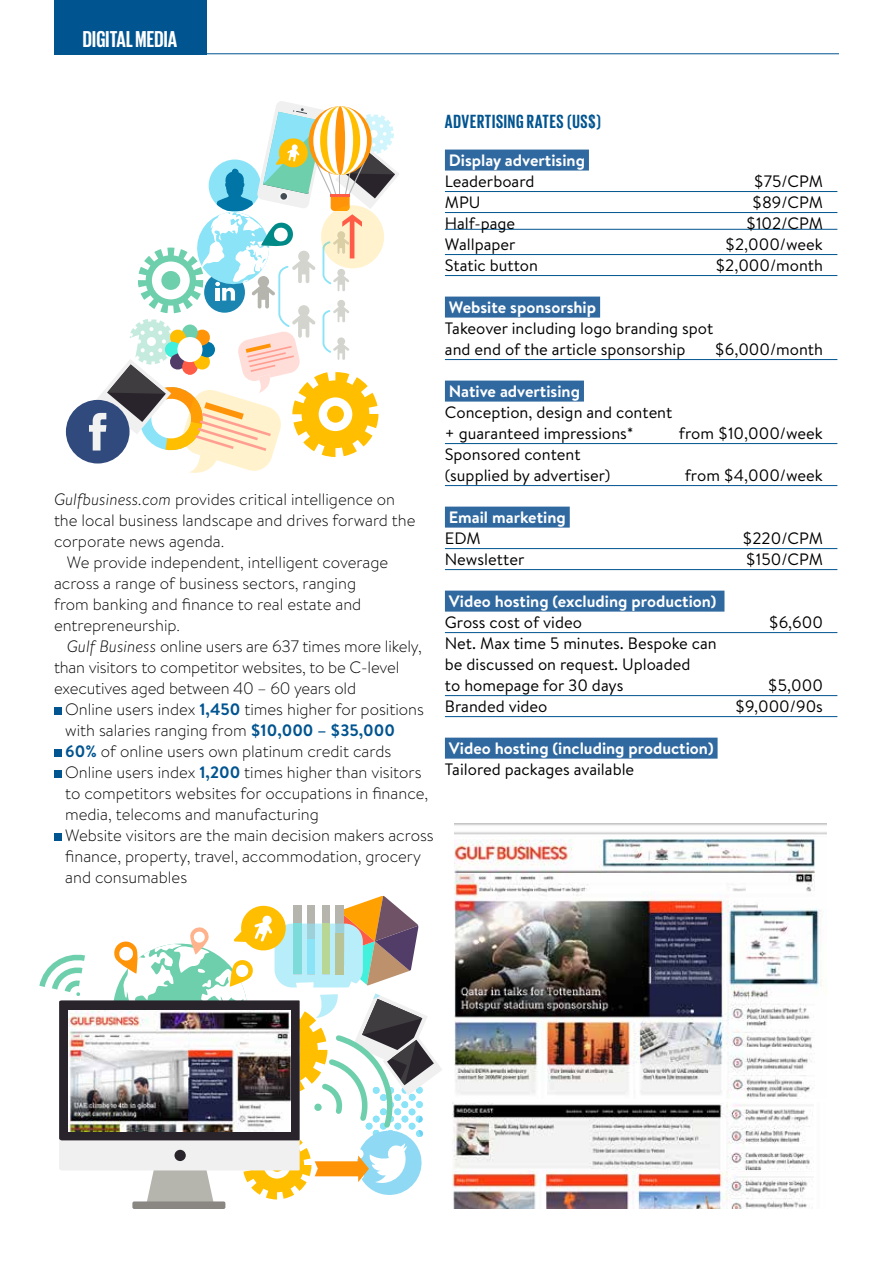
<style>
.page{position:relative;width:893px;height:1263px;background:#fff}
.page>*{position:absolute;margin:0;border:0;box-sizing:border-box;transform-origin:0 0}
.t1{font:700 23.55px "Giorgio Sans";letter-spacing:.01em;color:#fff}
.t2{font:700 19.5px "Giorgio Sans";letter-spacing:.04em;color:#005490}
.t3{font:300 16.5px "Brandon Text";color:#000}
.t4{font:16.5px/21px "Brandon Text";color:#000}
.t5{font:700 16.5px "Brandon Text";color:#fff}
.s1{font-style:italic}
.s2{font-weight:700;color:#005490}
</style>
<div class="page">
<div style="left:54px;top:708px;width:7px;height:7px;background:#005490"></div>
<div style="left:54px;top:750px;width:7px;height:7px;background:#005490"></div>
<div style="left:54px;top:771px;width:7px;height:7px;background:#005490"></div>
<div style="left:54px;top:834px;width:7px;height:7px;background:#005490"></div>
<div style="left:445px;top:150px;width:144px;height:21px;background:#3069a0"></div>
<hr style="left:445px;top:191px;width:392px;height:1px;background:#005490">
<hr style="left:445px;top:212px;width:392px;height:1px;background:#005490">
<hr style="left:445px;top:229px;width:392px;height:1px;background:#005490">
<hr style="left:445px;top:254px;width:392px;height:1px;background:#005490">
<hr style="left:445px;top:275px;width:392px;height:1px;background:#005490">
<div style="left:445px;top:297px;width:155px;height:21px;background:#3069a0"></div>
<hr style="left:445px;top:359px;width:392px;height:1px;background:#005490">
<div style="left:445px;top:381px;width:139px;height:21px;background:#3069a0"></div>
<hr style="left:445px;top:443px;width:392px;height:1px;background:#005490">
<hr style="left:445px;top:485px;width:392px;height:1px;background:#005490">
<div style="left:445px;top:507px;width:125px;height:21px;background:#3069a0"></div>
<hr style="left:445px;top:548px;width:392px;height:1px;background:#005490">
<hr style="left:445px;top:569px;width:392px;height:1px;background:#005490">
<div style="left:445px;top:591px;width:279px;height:21px;background:#3069a0"></div>
<hr style="left:445px;top:632px;width:392px;height:1px;background:#005490">
<hr style="left:445px;top:695px;width:392px;height:1px;background:#005490">
<hr style="left:445px;top:716px;width:392px;height:1px;background:#005490">
<div style="left:445px;top:738px;width:273px;height:21px;background:#3069a0"></div>
<hr style="left:54px;top:54px;width:785px;height:1px;background:#005490">
<div style="left:54px;top:0;width:152px;height:54px;background:#005490"></div>
<img style="left:454px;top:824px;width:373px;height:275px">
<img style="left:453px;top:1103px;width:361px;height:106px">
<div style="left:132px;top:1201px;width:93px;height:8px;background:#8a8782;border-radius:2px"></div>
<svg style="left:39px;top:895px;width:403px;height:309px"></svg>
<img style="left:69px;top:1011px;width:222px;height:120px">
<div style="left:66px;top:400px;width:64px;height:63px;background:#304a7d;border-radius:50%"></div>
<svg style="left:89px;top:101px;width:310px;height:372px"></svg>
<h1 class="t1" style="left:83px;top:27px;width:96px">DIGITAL MEDIA</h1>
<p class="t3" style="left:54px;top:488px;width:343px"><span class="s1">Gulfbusiness.com</span> provides critical intelligence on</p>
<p class="t3" style="left:54px;top:509px;width:363px">the local business landscape and drives forward the</p>
<p class="t3" style="left:54px;top:530px;width:172px">corporate news agenda.</p>
<p class="t3" style="left:67px;top:551px;width:323px">We provide independent, intelligent coverage</p>
<p class="t3" style="left:54px;top:572px;width:304px">across a range of business sectors, ranging</p>
<p class="t3" style="left:54px;top:593px;width:309px">from banking and finance to real estate and</p>
<p class="t3" style="left:54px;top:614px;width:128px">entrepreneurship.</p>
<p class="t3" style="left:67px;top:635px;width:357px"><span class="s1">Gulf Business</span> online users are 637 times more likely,</p>
<p class="t3" style="left:54px;top:656px;width:347px">than visitors to competitor websites, to be C-level</p>
<p class="t3" style="left:54px;top:677px;width:304px">executives aged between 40 – 60 years old</p>
<p class="t3" style="left:65px;top:698px;width:360px">Online users index <span class="s2">1,450</span> times higher for positions</p>
<p class="t3" style="left:65px;top:719px;width:331px">with salaries ranging from <span class="s2">$10,000 – $35,000</span></p>
<p class="t3" style="left:65px;top:740px;width:328px"><span class="s2">60%</span> of online users own platinum credit cards</p>
<p class="t3" style="left:65px;top:761px;width:358px">Online users index <span class="s2">1,200</span> times higher than visitors</p>
<p class="t3" style="left:65px;top:782px;width:364px">to competitors websites for occupations in finance,</p>
<p class="t3" style="left:65px;top:803px;width:255px">media, telecoms and manufacturing</p>
<p class="t3" style="left:65px;top:824px;width:370px">Website visitors are the main decision makers across</p>
<p class="t3" style="left:65px;top:845px;width:357px">finance, property, travel, accommodation, grocery</p>
<p class="t3" style="left:65px;top:866px;width:124px">and consumables</p>
<p class="t2" style="left:445px;top:112px;width:158px">ADVERTISING RATES (US$)</p>
<p class="t5" style="left:449px;top:149px;width:138px">Display advertising</p>
<p class="t4" style="left:445px;top:170px;width:91px">Leaderboard</p>
<p class="t4" style="left:754px;top:170px;width:71px">$75/CPM</p>
<p class="t4" style="left:445px;top:191px;width:37px">MPU</p>
<p class="t4" style="left:752px;top:191px;width:72px">$89/CPM</p>
<p class="t4" style="left:445px;top:212px;width:72px">Half-page</p>
<p class="t4" style="left:746px;top:212px;width:78px">$102/CPM</p>
<p class="t4" style="left:445px;top:233px;width:72px">Wallpaper</p>
<p class="t4" style="left:725px;top:233px;width:99px">$2,000/week</p>
<p class="t4" style="left:445px;top:254px;width:95px">Static button</p>
<p class="t4" style="left:715px;top:254px;width:109px">$2,000/month</p>
<p class="t5" style="left:449px;top:296px;width:149px">Website sponsorship</p>
<p class="t4" style="left:445px;top:317px;width:270px">Takeover including logo branding spot and end of the article sponsorship</p>
<p class="t4" style="left:715px;top:338px;width:109px">$6,000/month</p>
<p class="t5" style="left:449px;top:380px;width:133px">Native advertising</p>
<p class="t4" style="left:445px;top:401px;width:229px">Conception, design and content + guaranteed impressions*</p>
<p class="t4" style="left:679px;top:422px;width:145px">from $10,000/week</p>
<p class="t4" style="left:445px;top:443px;width:167px">Sponsored content (supplied by advertiser)</p>
<p class="t4" style="left:685px;top:464px;width:140px">from $4,000/week</p>
<p class="t5" style="left:449px;top:506px;width:118px">Email marketing</p>
<p class="t4" style="left:445px;top:527px;width:37px">EDM</p>
<p class="t4" style="left:743px;top:527px;width:82px">$220/CPM</p>
<p class="t4" style="left:445px;top:548px;width:81px">Newsletter</p>
<p class="t4" style="left:746px;top:548px;width:79px">$150/CPM</p>
<p class="t5" style="left:449px;top:590px;width:269px">Video hosting (excluding production)</p>
<p class="t4" style="left:445px;top:611px;width:138px">Gross cost of video</p>
<p class="t4" style="left:769px;top:611px;width:56px">$6,600</p>
<p class="t4" style="left:445px;top:632px;width:273px">Net. Max time 5 minutes. Bespoke can be discussed on request. Uploaded<br>to homepage for 30 days</p>
<p class="t4" style="left:768px;top:674px;width:56px">$5,000</p>
<p class="t4" style="left:445px;top:695px;width:104px">Branded video</p>
<p class="t4" style="left:735px;top:695px;width:89px">$9,000/90s</p>
<p class="t5" style="left:449px;top:737px;width:266px">Video hosting (including production)</p>
<p class="t4" style="left:445px;top:758px;width:191px">Tailored packages available</p>
</div>
